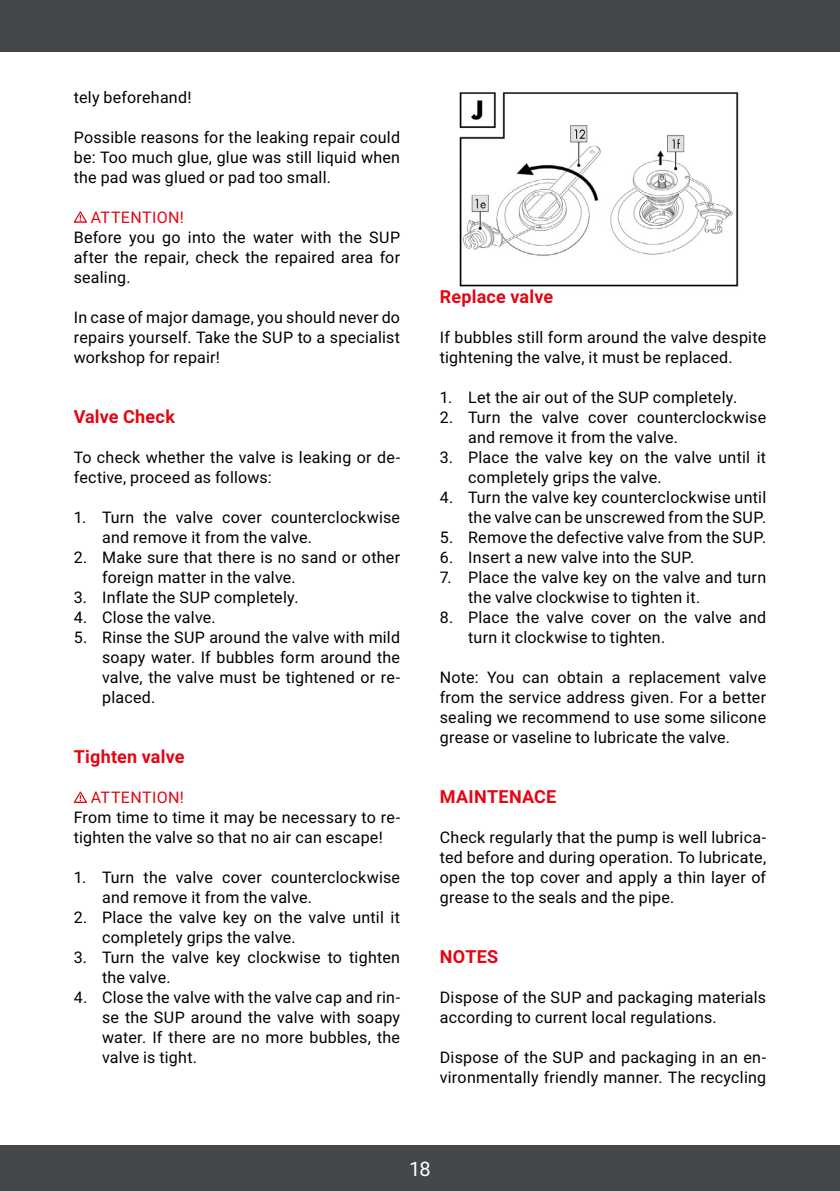
<style>
.page{position:relative;width:840px;height:1191px;background:#fff}
.page>*{position:absolute;margin:0;border:0;box-sizing:border-box;transform-origin:0 0}
.t1{font:20px "Roboto";color:#fff}
.t2{font:700 18px "Roboto";letter-spacing:.01em;color:#e30613}
.t3{font:16px/20px "Roboto";letter-spacing:.015em;color:#000}
.t4{font:16px "Roboto";letter-spacing:.02em;color:#e30613}
</style>
<div class="page">
<img style="left:459px;top:92px;width:280px;height:195px">
<div style="left:0;top:1145px;width:839px;height:46px;background:#444749"></div>
<div style="left:0;top:0;width:839px;height:51px;background:#444749"></div>
<svg style="left:74px;top:211px;width:13px;height:12px"></svg>
<svg style="left:74px;top:791px;width:13px;height:12px"></svg>
<p class="t3" style="left:74px;top:86px;width:119px">tely beforehand!</p>
<p class="t3" style="left:74px;top:126px;width:328px;text-align:justify">Possible reasons for the leaking repair could be: Too much glue, glue was still liquid when the pad was glued or pad too small.</p>
<p class="t4" style="left:91px;top:206px;width:94px">ATTENTION!</p>
<p class="t3" style="left:74px;top:226px;width:328px;text-align:justify">Before you go into the water with the SUP after the repair, check the repaired area for sealing.</p>
<p class="t3" style="left:74px;top:306px;width:327px;text-align:justify">In case of major damage, you should never do repairs yourself. Take the SUP to a specialist workshop for repair!</p>
<p class="t2" style="left:74px;top:404px;width:103px">Valve Check</p>
<p class="t3" style="left:74px;top:446px;width:327px">To check whether the valve is leaking or de&shy;fective, proceed as follows:</p>
<p class="t3" style="left:102px;top:506px;width:299px;text-indent:-28px">1. Turn the valve cover counterclockwise and remove it from the valve.</p>
<p class="t3" style="left:102px;top:546px;width:299px;text-indent:-28px">2. Make sure that there is no sand or other foreign matter in the valve.</p>
<p class="t3" style="left:74px;top:586px;width:226px">3. Inflate the SUP completely.</p>
<p class="t3" style="left:74px;top:606px;width:143px">4. Close the valve.</p>
<p class="t3" style="left:102px;top:626px;width:299px;text-align:justify;text-indent:-28px">5. Rinse the SUP around the valve with mild soapy water. If bubbles form around the valve, the valve must be tightened or re&shy;placed.</p>
<p class="t2" style="left:74px;top:744px;width:112px">Tighten valve</p>
<p class="t4" style="left:91px;top:786px;width:94px">ATTENTION!</p>
<p class="t3" style="left:74px;top:806px;width:327px">From time to time it may be necessary to re&shy;tighten the valve so that no air can escape!</p>
<p class="t3" style="left:102px;top:866px;width:299px;text-indent:-28px">1. Turn the valve cover counterclockwise and remove it from the valve.</p>
<p class="t3" style="left:102px;top:906px;width:299px;text-indent:-28px">2. Place the valve key on the valve until it completely grips the valve.</p>
<p class="t3" style="left:102px;top:946px;width:299px;text-indent:-28px">3. Turn the valve key clockwise to tighten the valve.</p>
<p class="t3" style="left:102px;top:986px;width:299px;text-align:justify;text-indent:-28px">4. Close the valve with the valve cap and rin&shy;se the SUP around the valve with soapy water. If there are no more bubbles, the valve is tight.</p>
<p class="t2" style="left:439px;top:284px;width:115px">Replace valve</p>
<p class="t3" style="left:439px;top:326px;width:327px">If bubbles still form around the valve despite tightening the valve, it must be replaced.</p>
<p class="t3" style="left:439px;top:386px;width:299px">1. Let the air out of the SUP completely.</p>
<p class="t3" style="left:468px;top:406px;width:299px;text-indent:-28px">2. Turn the valve cover counterclockwise and remove it from the valve.</p>
<p class="t3" style="left:468px;top:446px;width:299px;text-indent:-28px">3. Place the valve key on the valve until it completely grips the valve.</p>
<p class="t3" style="left:439px;top:486px;width:328px;text-align:right">4. Turn the valve key counterclockwise until the valve can be unscrewed from the SUP.</p>
<p class="t3" style="left:439px;top:526px;width:328px">5. Remove the defective valve from the SUP.</p>
<p class="t3" style="left:439px;top:546px;width:256px">6. Insert a new valve into the SUP.</p>
<p class="t3" style="left:468px;top:566px;width:299px;text-indent:-28px">7. Place the valve key on the valve and turn the valve clockwise to tighten it.</p>
<p class="t3" style="left:468px;top:606px;width:299px;text-indent:-28px">8. Place the valve cover on the valve and turn it clockwise to tighten.</p>
<p class="t3" style="left:439px;top:666px;width:327px;text-align:justify">Note: You can obtain a replacement valve from the service address given. For a better sealing we recommend to use some silicone grease or vaseline to lubricate the valve.</p>
<p class="t2" style="left:439px;top:784px;width:118px">MAINTENACE</p>
<p class="t3" style="left:439px;top:826px;width:327px;text-align:justify">Check regularly that the pump is well lubrica&shy;ted before and during operation. To lubricate, open the top cover and apply a thin layer of grease to the seals and the pipe.</p>
<p class="t2" style="left:439px;top:944px;width:60px">NOTES</p>
<p class="t3" style="left:439px;top:986px;width:327px">Dispose of the SUP and packaging materials according to current local regulations.</p>
<p class="t3" style="left:439px;top:1046px;width:327px">Dispose of the SUP and packaging in an en&shy;vironmentally friendly manner. The recycling</p>
<p class="t1" style="left:409px;top:1154px;width:23px">18</p>
</div>
